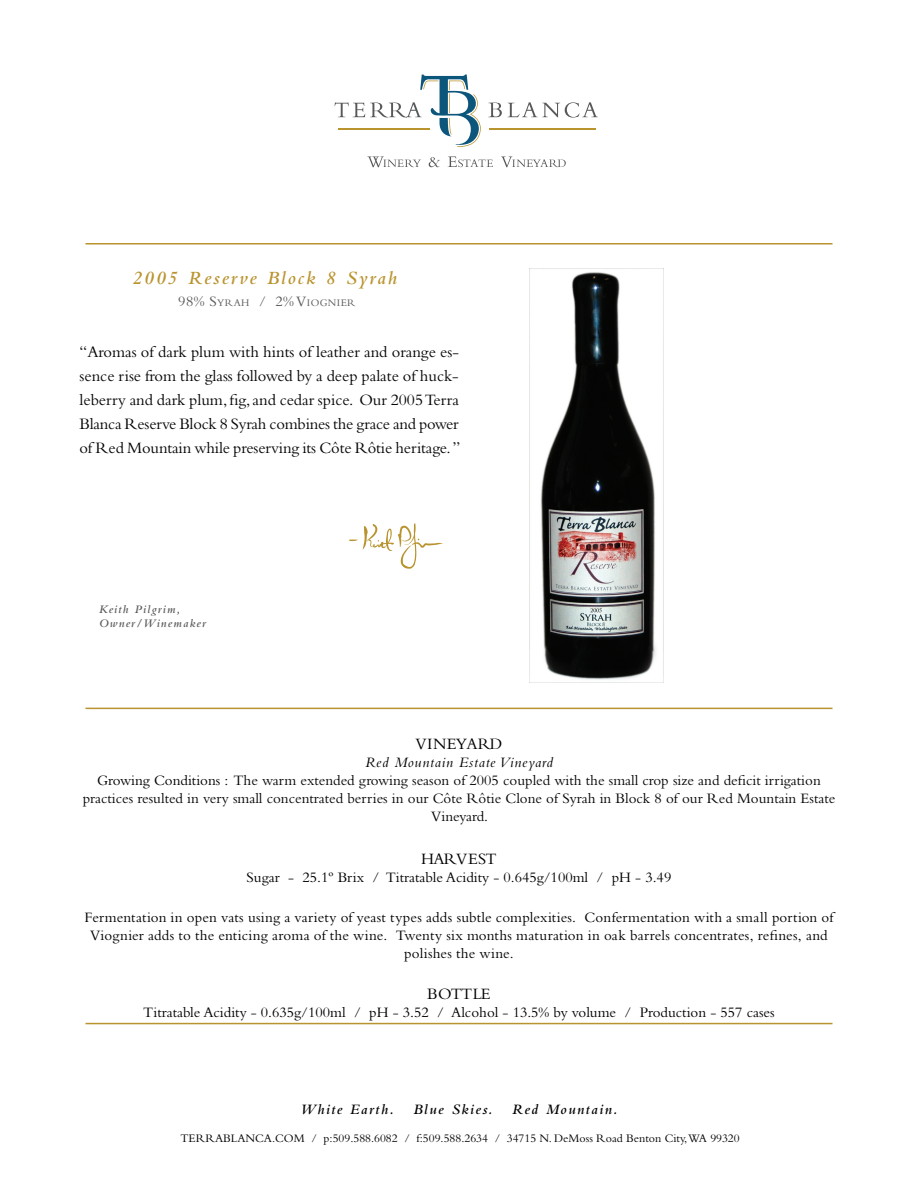
<style>
.page{position:relative;width:918px;height:1188px;background:#fff}
.page>*{position:absolute;margin:0;border:0;box-sizing:border-box;transform-origin:0 0}
.t1{font:italic 600 19.5px "Bembo";letter-spacing:.1em;color:#b9932e}
.t2{font:16.5px/24px "Bembo";letter-spacing:-.01em;color:#040503;text-align:justify}
.t3{font:16.5px "Bembo";letter-spacing:.025em;color:#000}
.t4{font:15px/18px "Bembo";color:#000;text-align:center}
.t5{font:15px/18px "Bembo";color:#040503;text-align:center}
.t6{font:italic 600 15px "Bembo";letter-spacing:.1em;color:#000}
.t7{font:12px "Bembo";color:#000}
.t8{font:italic 600 12px/14.4px "Bembo";letter-spacing:.1em;color:#57585a}
.t9{font:10.5px "Bembo";letter-spacing:.035em;color:#57585a}
.s1{font-size:15px}
.s2{font-style:italic;color:#000}
.s3{color:#000}
</style>
<div class="page">
<svg style="left:488px;top:103px;width:14px;height:14px"></svg>
<svg style="left:508px;top:102px;width:90px;height:16px"></svg>
<hr style="left:489px;top:128px;width:107px;height:2px;background:#b9932e">
<svg style="left:367px;top:156px;width:54px;height:11px"></svg>
<svg style="left:429px;top:157px;width:11px;height:10px"></svg>
<svg style="left:448px;top:156px;width:45px;height:11px"></svg>
<svg style="left:501px;top:156px;width:65px;height:11px"></svg>
<svg style="left:335px;top:75px;width:146px;height:72px"></svg>
<img style="left:529px;top:269px;width:134px;height:414px">
<svg style="left:349px;top:523px;width:94px;height:46px"></svg>
<hr style="left:86px;top:243px;width:746px;height:1px;background:#b9932e">
<hr style="left:86px;top:708px;width:746px;height:1px;background:#b9932e">
<hr style="left:86px;top:1023px;width:746px;height:1px;background:#b9932e">
<h1 class="t1" style="left:132px;top:267px;width:266px">2005 Reserve Block 8 Syrah</h1>
<p class="t9" style="left:178px;top:296px;width:179px"><span class="s1">98% S</span>YRAH <span class="s1">/ 2% V</span>IOGNIER</p>
<p class="t2" style="left:80px;top:340px;width:382px">“Aromas of dark plum with hints of leather and orange es&shy;sence rise from the glass followed by a deep palate of huck&shy;leberry and dark plum, fig, and cedar spice. Our 2005 Terra Blanca Reserve Block 8 Syrah combines the grace and power of Red Mountain while preserving its Côte Rôtie heritage. ”</p>
<p class="t8" style="left:99px;top:602px;width:108px">Keith Pilgrim,<br>Owner/Winemaker</p>
<p class="t3" style="left:415px;top:734px;width:89px">Vineyard</p>
<p class="t5" style="left:83px;top:753px;width:754px"><span class="s2">Red Mountain Estate Vineyard<br></span><span class="s3">Growing Conditions :</span> The warm extended growing season of 2005 coupled with the small crop size and deficit irrigation practices resulted in very small concentrated berries in our Côte Rôtie Clone of Syrah in Block 8 of our Red Mountain Estate Vineyard.</p>
<p class="t3" style="left:421px;top:850px;width:67px">Harvest</p>
<p class="t4" style="left:247px;top:868px;width:426px">Sugar - 25.1º Brix / Titratable Acidity - 0.645g/100ml / pH - 3.49</p>
<p class="t4" style="left:84px;top:908px;width:751px">Fermentation in open vats using a variety of yeast types adds subtle complexities. Confermentation with a small portion of<br>Viognier adds to the enticing aroma of the wine. Twenty six months maturation in oak barrels concentrates, refines, and polishes the wine.</p>
<p class="t3" style="left:427px;top:985px;width:23px">Bott</p>
<p class="t3" style="left:473px;top:985px;width:20px">le</p>
<p class="t4" style="left:143px;top:1003px;width:633px">Titratable Acidity - 0.635g/100ml / pH - 3.52 / Alcohol - 13.5% by volume / Production - 557 cases</p>
<p class="t6" style="left:300px;top:1101px;width:95px">White Earth.</p>
<p class="t6" style="left:413px;top:1101px;width:81px">Blue Skies.</p>
<p class="t6" style="left:512px;top:1101px;width:107px">Red Mountain.</p>
<p class="t7" style="left:181px;top:1131px;width:25px">terrab</p>
<p class="t7" style="left:231px;top:1131px;width:55px">lanca.com</p>
<p class="t7" style="left:311px;top:1131px;width:430px">/ p:509.588.6082 / f:509.588.2634 / 34715 N. DeMoss Road Benton City,WA 99320</p>
</div>
